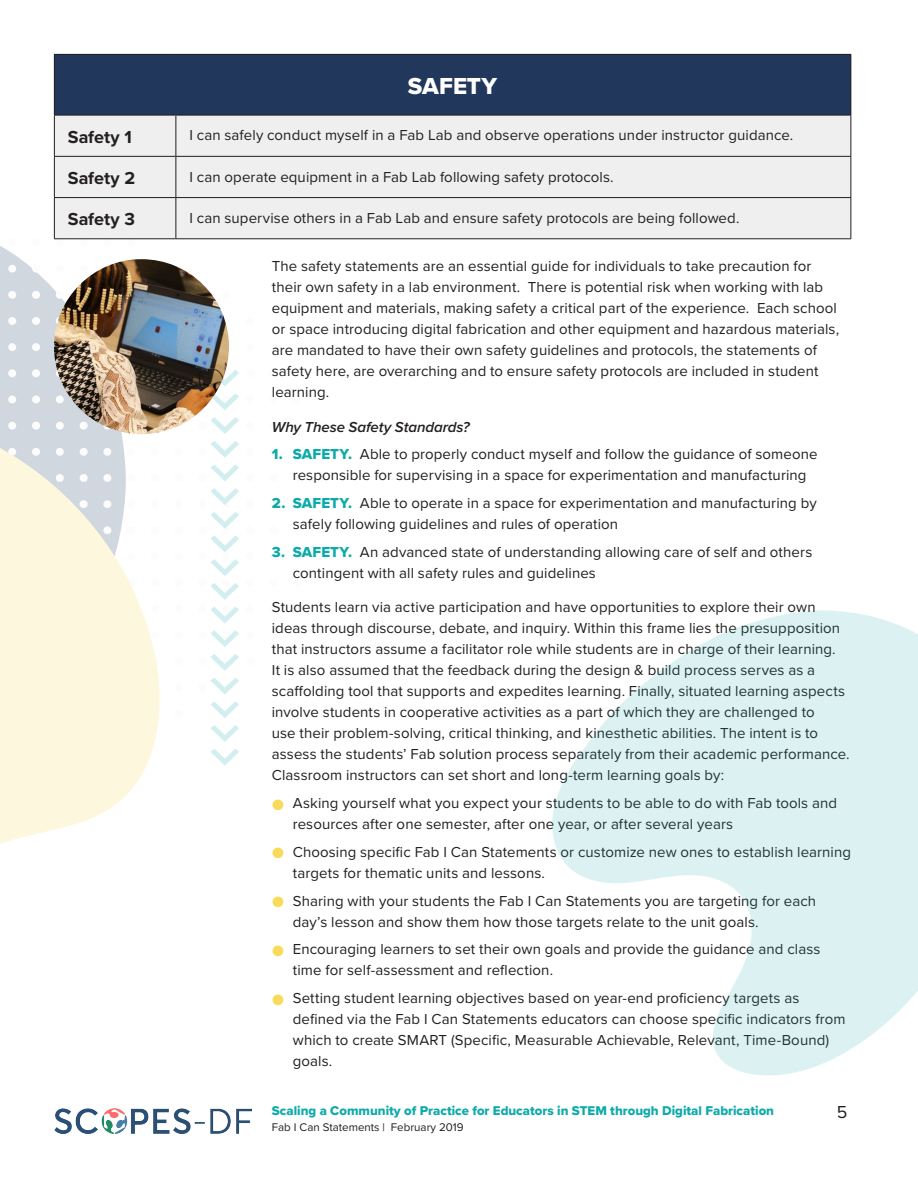
<style>
.page{position:relative;width:918px;height:1188px;background:#fff}
.page>*{position:absolute;margin:0;border:0;box-sizing:border-box;transform-origin:0 0}
.t1{font:24px "Proxima Nova Extrabld";color:#fff}
.t2{font:700 18px "Proxima Nova";color:#231f20}
.t3{font:18px "Proxima Nova";color:#231f20}
.t4{font:15px/21px "Proxima Nova";letter-spacing:.005em;color:#231f20}
.t5{font:italic 600 15px "Proxima Nova";letter-spacing:-.005em;color:#231f20}
.t6{font:13.2px "Proxima Nova Extrabld";color:#0eaaaa}
.t7{font:11.55px "Proxima Nova";color:#231f20}
.s1{font-family:"Proxima Nova Extrabld";color:#0eaaaa}
.s2{font-weight:900;font-size:18px;color:#f9db5b}
</style>
<div class="page">
<svg style="left:0;top:239px;width:325px;height:192px"></svg>
<svg style="left:0;top:395px;width:164px;height:449px;fill:#fdf7de"></svg>
<svg style="left:210px;top:370px;width:29px;height:396px"></svg>
<div style="left:54px;top:54px;width:797px;height:61px;background:#21375c"></div>
<div style="left:55px;top:116px;width:795px;height:122px;background:#efefef"></div>
<hr style="left:54px;top:54px;width:122px;height:1px;background:#231f20">
<hr style="left:54px;top:55px;width:1px;height:60px;background:#231f20">
<hr style="left:176px;top:54px;width:675px;height:1px;background:#231f20">
<hr style="left:850px;top:55px;width:1px;height:60px;background:#231f20">
<hr style="left:54px;top:115px;width:122px;height:1px;background:#231f20">
<hr style="left:54px;top:115px;width:1px;height:41px;background:#231f20">
<hr style="left:176px;top:115px;width:675px;height:1px;background:#231f20">
<hr style="left:176px;top:115px;width:1px;height:41px;background:#231f20">
<hr style="left:850px;top:115px;width:1px;height:41px;background:#231f20">
<hr style="left:54px;top:156px;width:122px;height:1px;background:#231f20">
<hr style="left:54px;top:157px;width:1px;height:40px;background:#231f20">
<hr style="left:176px;top:156px;width:675px;height:1px;background:#231f20">
<hr style="left:176px;top:157px;width:1px;height:40px;background:#231f20">
<hr style="left:850px;top:157px;width:1px;height:40px;background:#231f20">
<hr style="left:54px;top:197px;width:122px;height:1px;background:#231f20">
<hr style="left:54px;top:198px;width:1px;height:40px;background:#231f20">
<hr style="left:176px;top:197px;width:675px;height:1px;background:#231f20">
<hr style="left:176px;top:198px;width:1px;height:40px;background:#231f20">
<hr style="left:850px;top:198px;width:1px;height:40px;background:#231f20">
<hr style="left:54px;top:238px;width:122px;height:1px;background:#231f20">
<hr style="left:176px;top:238px;width:675px;height:1px;background:#231f20">
<img style="left:54px;top:1108px;width:197px;height:26px">
<svg style="left:552px;top:610px;width:366px;height:466px;fill:#dcf2f2"></svg>
<img style="left:54px;top:259px;width:175px;height:175px;border-radius:87px">
<h1 class="t1" style="left:408px;top:68px;width:91px">SAFETY</h1>
<p class="t2" style="left:68px;top:123px;width:65px">Safety 1</p>
<p class="t4" style="left:189px;top:124px;width:605px">I can safely conduct myself in a Fab Lab and observe operations under instructor guidance.</p>
<p class="t2" style="left:68px;top:165px;width:69px">Safety 2</p>
<p class="t4" style="left:189px;top:166px;width:426px">I can operate equipment in a Fab Lab following safety protocols.</p>
<p class="t2" style="left:68px;top:206px;width:69px">Safety 3</p>
<p class="t4" style="left:189px;top:207px;width:552px">I can supervise others in a Fab Lab and ensure safety protocols are being followed.</p>
<p class="t4" style="left:272px;top:255px;width:569px">The safety statements are an essential guide for individuals to take precaution for their own safety in a lab environment. There is potential risk when working with lab equipment and materials, making safety a critical part of the experience. Each school or space introducing digital fabrication and other equipment and hazardous materials, are mandated to have their own safety guidelines and protocols, the statements of safety here, are overarching and to ensure safety protocols are included in student learning.</p>
<p class="t5" style="left:272px;top:415px;width:199px">Why These Safety Standards?</p>
<p class="t4" style="left:293px;top:443px;width:526px;text-indent:-21px"><span class="s1">1. SAFETY.</span> Able to properly conduct myself and follow the guidance of someone responsible for supervising in a space for experimentation and manufacturing</p>
<p class="t4" style="left:293px;top:492px;width:525px;text-indent:-21px"><span class="s1">2. SAFETY.</span> Able to operate in a space for experimentation and manufacturing by safely following guidelines and rules of operation</p>
<p class="t4" style="left:293px;top:541px;width:521px;text-indent:-21px"><span class="s1">3. SAFETY.</span> An advanced state of understanding allowing care of self and others contingent with all safety rules and guidelines</p>
<p class="t4" style="left:272px;top:596px;width:579px">Students learn via active participation and have opportunities to explore their own ideas through discourse, debate, and inquiry. Within this frame lies the presupposition that instructors assume a facilitator role while students are in charge of their learning.<br>It is also assumed that the feedback during the design &amp; build process serves as a scaffolding tool that supports and expedites learning. Finally, situated learning aspects involve students in cooperative activities as a part of which they are challenged to<br>use their problem-solving, critical thinking, and kinesthetic abilities. The intent is to assess the students’ Fab solution process separately from their academic performance.<br>Classroom instructors can set short and long-term learning goals by:</p>
<p class="t4" style="left:293px;top:792px;width:546px;text-indent:-21px"><span class="s2">●</span> Asking yourself what you expect your students to be able to do with Fab tools and resources after one semester, after one year, or after several years</p>
<p class="t4" style="left:293px;top:841px;width:560px;text-indent:-21px"><span class="s2">●</span> Choosing specific Fab I Can Statements or customize new ones to establish learning targets for thematic units and lessons.</p>
<p class="t4" style="left:293px;top:889px;width:525px;text-indent:-21px"><span class="s2">●</span> Sharing with your students the Fab I Can Statements you are targeting for each day’s lesson and show them how those targets relate to the unit goals.</p>
<p class="t4" style="left:293px;top:938px;width:529px;text-indent:-21px"><span class="s2">●</span> Encouraging learners to set their own goals and provide the guidance and class time for self-assessment and reflection.</p>
<p class="t4" style="left:293px;top:987px;width:554px;text-indent:-21px"><span class="s2">●</span> Setting student learning objectives based on year-end proficiency targets as defined via the Fab I Can Statements educators can choose specific indicators from which to create SMART (Specific, Measurable Achievable, Relevant, Time-Bound) goals.</p>
<p class="t6" style="left:272px;top:1100px;width:504px">Scaling a Community of Practice for Educators in STEM through Digital Fabrication</p>
<p class="t7" style="left:272px;top:1119px;width:193px">Fab I Can Statements | February 2019</p>
<p class="t3" style="left:837px;top:1098px;width:12px">5</p>
</div>
